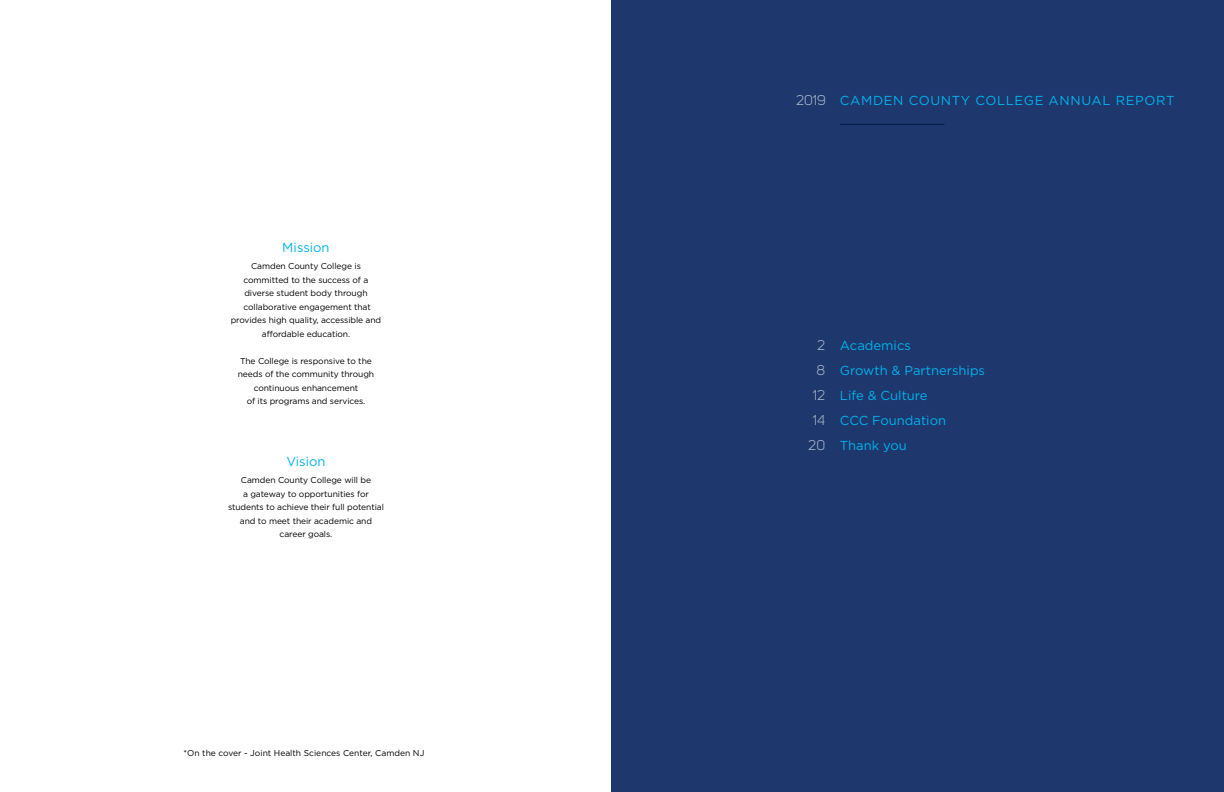
<style>
.page{position:relative;width:1224px;height:792px;background:#fff}
.page>*{position:absolute;margin:0;border:0;box-sizing:border-box;transform-origin:0 0}
.t1{font:14px/25px "Uni Sans";color:#a7b5c6;text-align:right}
.t2{font:13px/25.1px "Gotham";color:#00b3f0}
.t3{font:13px "Gotham";letter-spacing:.05em;color:#00b3f0}
.t4{font:8.5px/13.5px "Gotham";letter-spacing:-.01em;color:#000;text-align:center}
</style>
<div class="page">
<div style="left:612px;top:0;width:612px;height:792px;background:#1e376c"></div>
<hr style="left:840px;top:124px;width:105px;height:1px;background:#061b46">
<h2 class="t2" style="left:282px;top:235px;width:49px">Mission</h2>
<p class="t4" style="left:231px;top:259px;width:152px">Camden County College is committed to the success of a diverse student body through collaborative engagement that provides high quality, accessible and affordable education.</p>
<p class="t4" style="left:238px;top:354px;width:138px">The College is responsive to the needs of the community through continuous enhancement<br>of its programs and services.</p>
<h2 class="t2" style="left:286px;top:449px;width:41px">Vision</h2>
<p class="t4" style="left:228px;top:473px;width:158px">Camden County College will be<br>a gateway to opportunities for students to achieve their full potential and to meet their academic and career goals.</p>
<p class="t4" style="left:184px;top:746px;width:242px">*On the cover - Joint Health Sciences Center, Camden NJ</p>
<h1 class="t1" style="left:796px;top:87px;width:31px">2019</h1>
<h2 class="t3" style="left:840px;top:93px;width:336px">CAMDEN COUNTY COLLEGE ANNUAL REPORT</h2>
<h1 class="t1" style="left:808px;top:332px;width:18px">2<br>8<br>12<br>14<br>20</h1>
<h2 class="t2" style="left:840px;top:332px;width:147px">Academics<br>Growth &amp; Partnerships<br>Life &amp; Culture<br>CCC Foundation<br>Thank you</h2>
</div>
